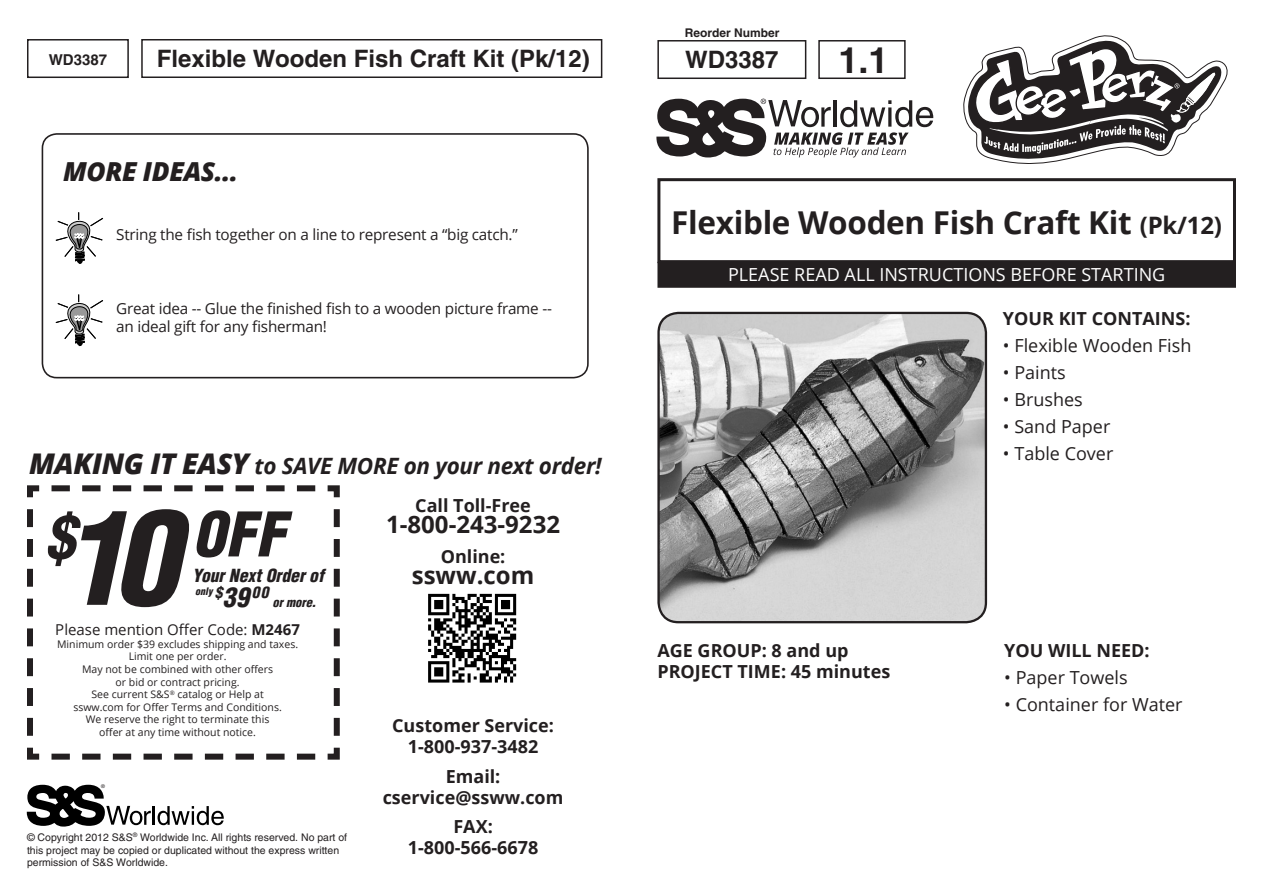
<style>
.page{position:relative;width:1263px;height:893px;background:#fff}
.page>*{position:absolute;margin:0;border:0;box-sizing:border-box;transform-origin:0 0}
.t1{font:italic 900 condensed 127.5px "Helvetica";color:#231f20}
.t2{font:italic 900 condensed 60px "Helvetica";color:#231f20}
.t3{font:700 36px "Helvetica";color:#231f20}
.t4{font:700 31.5px "Open Sans";letter-spacing:-.01em;color:#231f20}
.t5{font:italic 800 26.25px "Open Sans";letter-spacing:-.015em;color:#231f20}
.t6{font:700 24px "Helvetica";color:#231f20}
.t7{font:700 24px "Open Sans";color:#231f20}
.t8{font:italic 700 22.5px "Open Sans";letter-spacing:-.015em;color:#231f20}
.t9{font:700 18px/21px "Open Sans";color:#231f20;text-align:center}
.t10{font:18px "Open Sans";color:#231f20}
.t11{font:18px "Open Sans";color:#fff}
.t12{font:italic 900 condensed 17.7px "Helvetica";color:#231f20}
.t13{font:italic 900 condensed 15.45px "Helvetica";color:#231f20}
.t14{font:15.3px "Open Sans";letter-spacing:-.015em;color:#231f20}
.t15{font:15px "Open Sans";color:#231f20}
.t16{font:700 15px "Helvetica";color:#231f20}
.t17{font:italic 900 condensed 12.6px "Helvetica";color:#231f20}
.t18{font:700 12px "Helvetica";color:#231f20}
.t19{font:10.5px/12.6px "Open Sans";color:#231f20;text-align:center}
.t20{font:10.5px/12.6px "Helvetica";color:#231f20}
.t21{font:italic 900 condensed 10.05px "Helvetica";color:#231f20}
.t22{font:5.1px "Helvetica";color:#231f20}
.s1{font-weight:800;font-size:28.5px}
.s2{font-size:26.4px}
.s3{font-weight:700}
.s4{font-size:24px}
</style>
<div class="page">
<div style="left:27px;top:39px;width:102px;height:39px;border:2px solid #231f20"></div>
<svg style="left:27px;top:485px;width:313px;height:275px"></svg>
<div style="left:657px;top:40px;width:149px;height:39px;border:2px solid #231f20"></div>
<div style="left:818px;top:40px;width:88px;height:39px;border:2px solid #231f20"></div>
<svg style="left:963px;top:35px;width:264px;height:129px"></svg>
<div style="left:657px;top:178px;width:579px;height:85px;border:3px solid #231f20"></div>
<div style="left:659px;top:263px;width:575px;height:23px;background:#231f20"></div>
<div style="left:657px;top:262px;width:579px;height:26px;border:3px solid #231f20"></div>
<svg style="left:656px;top:99px;width:277px;height:58px"></svg>
<div style="left:141px;top:39px;width:461px;height:39px;border:2px solid #231f20"></div>
<div style="left:42px;top:133px;width:547px;height:245px;border:2px solid #231f20;border-radius:14px"></div>
<svg style="left:55px;top:212px;width:48px;height:52px"></svg>
<svg style="left:55px;top:294px;width:48px;height:53px"></svg>
<img style="left:658px;top:313px;width:328px;height:309px;border-radius:20px">
<div style="left:657px;top:312px;width:330px;height:311px;border:2px solid #231f20;border-radius:20px"></div>
<svg style="left:26px;top:784px;width:198px;height:43px"></svg>
<img style="left:428px;top:593px;width:89px;height:90px">
<p class="t18" style="left:685px;top:25px;width:96px">Reorder Number</p>
<p class="t16" style="left:49px;top:51px;width:60px">WD3387</p>
<p class="t6" style="left:685px;top:45px;width:95px">WD3387</p>
<p class="t3" style="left:838px;top:38px;width:52px">1.1</p>
<p class="t6" style="left:157px;top:44px;width:434px">Flexible Wooden Fish Craft Kit (Pk/12)</p>
<p class="t5" style="left:63px;top:151px;width:176px">MORE IDEAS...</p>
<p class="t14" style="left:116px;top:224px;width:403px">String the fish together on a line to represent a “big catch.”</p>
<p class="t14" style="left:116px;top:298px;width:437px">Great idea -- Glue the finished fish to a wooden picture frame --</p>
<p class="t14" style="left:116px;top:316px;width:212px">an ideal gift for any fisherman!</p>
<p class="t8" style="left:29px;top:450px;width:574px"><span class="s1">MAKING IT EASY</span> to Save More on your next order!</p>
<p class="t1" style="left:63px;top:479px;width:116px">10</p>
<p class="t2" style="left:192px;top:497px;width:95px">OFF</p>
<p class="t2" style="left:45px;top:499px;width:31px">$</p>
<p class="t12" style="left:192px;top:564px;width:133px">Your Next Order of</p>
<p class="t13" style="left:215px;top:583px;width:55px">$<span class="s2">39</span>00</p>
<p class="t21" style="left:195px;top:585px;width:19px">only</p>
<p class="t17" style="left:272px;top:595px;width:45px">or more.</p>
<p class="t15" style="left:55px;top:619px;width:246px">Please mention Offer Code: <span class="s3">M2467</span></p>
<p class="t19" style="left:57px;top:637px;width:242px">Minimum order $39 excludes shipping and taxes.<br>Limit one per order.</p>
<p class="t19" style="left:82px;top:663px;width:193px">May not be combined with other offers or bid or contract pricing.</p>
<p class="t19" style="left:73px;top:688px;width:210px">See current S&amp;S<sup>®</sup> catalog or Help at ssww.com for Offer Terms and Conditions.</p>
<p class="t19" style="left:86px;top:713px;width:185px">We reserve the right to terminate this offer at any time without notice.</p>
<p class="t22" style="left:101px;top:784px;width:5px">®</p>
<p class="t20" style="left:27px;top:831px;width:322px">© Copyright 2012 S&amp;S<sup>®</sup> Worldwide Inc. All rights reserved. No part of this project may be copied or duplicated without the express written permission of S&amp;S Worldwide.</p>
<p class="t9" style="left:415px;top:495px;width:117px">Call Toll-Free</p>
<p class="t7" style="left:386px;top:507px;width:175px">1-800-243-9232</p>
<p class="t9" style="left:441px;top:545px;width:66px">Online:</p>
<p class="t7" style="left:412px;top:558px;width:124px">ssww.com</p>
<p class="t9" style="left:392px;top:714px;width:163px">Customer Service:<br>1-800-937-3482</p>
<p class="t9" style="left:383px;top:765px;width:182px">Email: cservice@ssww.com</p>
<p class="t9" style="left:408px;top:816px;width:132px">FAX:<br>1-800-566-6678</p>
<p class="t4" style="left:671px;top:200px;width:552px">Flexible Wooden Fish Craft Kit <span class="s4">(Pk/12)</span></p>
<p class="t11" style="left:728px;top:263px;width:439px">PLEASE READ ALL INSTRUCTIONS BEFORE STARTING</p>
<p class="t9" style="left:657px;top:639px;width:193px">Age Group: 8 and up</p>
<p class="t9" style="left:657px;top:661px;width:92px">Project Time</p>
<p class="t9" style="left:781px;top:661px;width:111px">: 45 minutes</p>
<p class="t9" style="left:1003px;top:307px;width:152px">Your kit contain</p>
<p class="t9" style="left:1175px;top:307px;width:17px">s:</p>
<p class="t10" style="left:1003px;top:333px;width:190px">• Flexible Wooden Fish</p>
<p class="t10" style="left:1003px;top:360px;width:64px">• Paints</p>
<p class="t10" style="left:1003px;top:387px;width:81px">• Brushes</p>
<p class="t10" style="left:1003px;top:414px;width:109px">• Sand Paper</p>
<p class="t10" style="left:1003px;top:441px;width:112px">• Table Cover</p>
<p class="t9" style="left:1004px;top:639px;width:147px">You WILL NEED:</p>
<p class="t10" style="left:1004px;top:665px;width:125px">• Paper Towels</p>
<p class="t10" style="left:1004px;top:692px;width:180px">• Container for Water</p>
</div>
